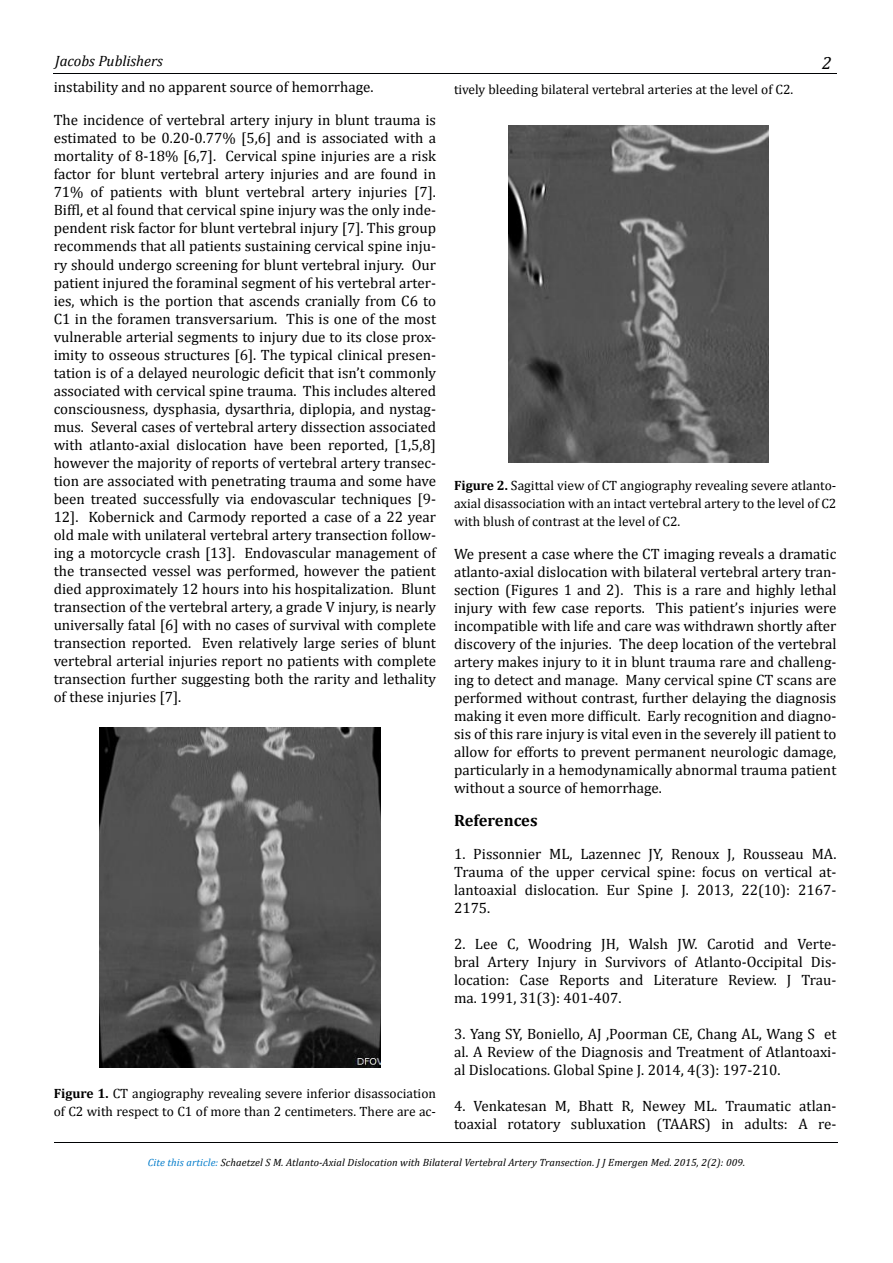
<style>
.page{position:relative;width:893px;height:1263px;background:#fff}
.page>*{position:absolute;margin:0;border:0;box-sizing:border-box;transform-origin:0 0}
.t1{font:italic 18px "Cambria";color:#000}
.t2{font:700 16.5px "Cambria";color:#000}
.t3{font:15px/18px "Cambria";color:#000;text-align:justify}
.t4{font:italic 15px "Cambria";color:#000}
.t5{font:13.5px/18px "Cambria";color:#000}
.t6{font:13.2px/16.4px "Times New Roman";color:#000}
.t7{font:12.15px/15px "Times New Roman";color:#000;scale:1.23 1}
.t8{font:italic 10.5px "Cambria";letter-spacing:.01em;color:#000}
.s1{font-weight:700}
.s2{color:#007bca}
.s3{color:#000200}
</style>
<div class="page">
<hr style="left:54px;top:1142px;width:783px;height:1px;background:#000103">
<hr style="left:54px;top:73px;width:783px;height:1px;background:#000103">
<img style="left:99px;top:727px;width:281px;height:340px">
<img style="left:509px;top:126px;width:260px;height:337px">
<p class="t4" style="left:55px;top:50px;width:109px">Jacobs Publishers</p>
<p class="t1" style="left:822px;top:51px;width:11px">2</p>
<p class="t3" style="left:54px;top:78px;width:321px">instability and no apparent source of hemorrhage.</p>
<p class="t3" style="left:54px;top:111px;width:384px">The incidence of vertebral artery injury in blunt trauma is estimated to be 0.20-0.77% [5,6] and is associated with a mortality of 8-18% [6,7]. Cervical spine injuries are a risk factor for blunt vertebral artery injuries and are found in 71% of patients with blunt vertebral artery injuries [7].<br>Biffl, et al found that cervical spine injury was the only inde&shy;pendent risk factor for blunt vertebral injury [7]. This group recommends that all patients sustaining cervical spine inju&shy;ry should undergo screening for blunt vertebral injury. Our patient injured the foraminal segment of his vertebral arter&shy;ies, which is the portion that ascends cranially from C6 to C1 in the foramen transversarium. This is one of the most vulnerable arterial segments to injury due to its close prox&shy;imity to osseous structures [6]. The typical clinical presen&shy;tation is of a delayed neurologic deficit that isn’t commonly associated with cervical spine trauma. This includes altered consciousness, dysphasia, dysarthria, diplopia, and nystag&shy;mus. Several cases of vertebral artery dissection associated with atlanto-axial dislocation have been reported, [1,5,8] however the majority of reports of vertebral artery transec&shy;tion are associated with penetrating trauma and some have been treated successfully via endovascular techniques [9- 12]. Kobernick and Carmody reported a case of a 22 year old male with unilateral vertebral artery transection follow&shy;ing a motorcycle crash [13]. Endovascular management of the transected vessel was performed, however the patient died approximately 12 hours into his hospitalization. Blunt transection of the vertebral artery, a grade V injury, is nearly universally fatal [6] with no cases of survival with complete transection reported. Even relatively large series of blunt vertebral arterial injuries report no patients with complete transection further suggesting both the rarity and lethality of these injuries [7].</p>
<p class="t5" style="left:454px;top:81px;width:341px">tively bleeding bilateral vertebral arteries at the level of C2.</p>
<p class="t7" style="left:510px;top:475px;width:215px"><span class="s1">Figure 2</span>. Sagittal view of CT angiography revealing severe atlanto-axial disassociation</p>
<p class="t7" style="left:510px;top:519px;width:213px">C2 with blush of contrast at the level of C2.</p>
<p class="t5" style="left:454px;top:477px;width:384px;text-align:justify"><span class="s1">Figure 2.</span> Sagittal view of CT angiography revealing severe atlanto&shy;axial disassociation with an intact vertebral artery to the level of C2 with blush of contrast at the level of C2.</p>
<p class="t3" style="left:454px;top:545px;width:384px">We present a case where the CT imaging reveals a dramatic atlanto-axial dislocation with bilateral vertebral artery tran&shy;section (Figures 1 and 2). This is a rare and highly lethal injury with few case reports. This patient’s injuries were incompatible with life and care was withdrawn shortly after discovery of the injuries. The deep location of the vertebral artery makes injury to it in blunt trauma rare and challeng&shy;ing to detect and manage. Many cervical spine CT scans are performed without contrast, further delaying the diagnosis making it even more difficult. Early recognition and diagno&shy;sis of this rare injury is vital even in the severely ill patient to allow for efforts to prevent permanent neurologic damage, particularly in a hemodynamically abnormal trauma patient without a source of hemorrhage.</p>
<p class="t2" style="left:454px;top:809px;width:85px">References</p>
<p class="t3" style="left:454px;top:845px;width:384px">1. Pissonnier ML, Lazennec JY, Renoux J, Rousseau MA.<br>Trauma of the upper cervical spine: focus on vertical at&shy;lantoaxial dislocation. Eur Spine J. 2013, 22(10): 2167- 2175.</p>
<p class="t3" style="left:454px;top:935px;width:384px">2. Lee C, Woodring JH, Walsh JW. Carotid and Verte&shy;bral Artery Injury in Survivors of Atlanto-Occipital Dis&shy;location: Case Reports and Literature Review. J Trau&shy;ma. 1991, 31(3): 401-407.</p>
<p class="t3" style="left:454px;top:1025px;width:384px">3. Yang SY, Boniello, AJ ,Poorman CE, Chang AL, Wang S et al. A Review of the Diagnosis and Treatment of Atlantoaxi&shy;al Dislocations. Global Spine J. 2014, 4(3): 197-210.</p>
<p class="t3" style="left:454px;top:1097px;width:384px">4. Venkatesan M, Bhatt R, Newey ML. Traumatic atlan&shy;toaxial rotatory subluxation (TAARS) in adults: A re-</p>
<p class="t6" style="left:94px;top:1081px;width:282px"><span class="s1">Figure 1</span>. CT angiography revealing severe inferior disassociation of C2 with respect to C1 of more than</p>
<p class="t5" style="left:54px;top:1084px;width:384px"><span class="s1">Figure 1.</span> CT angiography revealing severe inferior disassociation of C2 with respect to C1 of more than 2 centimeters. There are ac-</p>
<p class="t8" style="left:148px;top:1155px;width:599px"><span class="s2">Cite this article:</span> <span class="s3">Schaetzel S M</span>. Atlanto-Axial Dislocation with Bilateral Vertebral Artery Transection. J J Emergen Med. 2015, 2(2): 009.</p>
</div>
